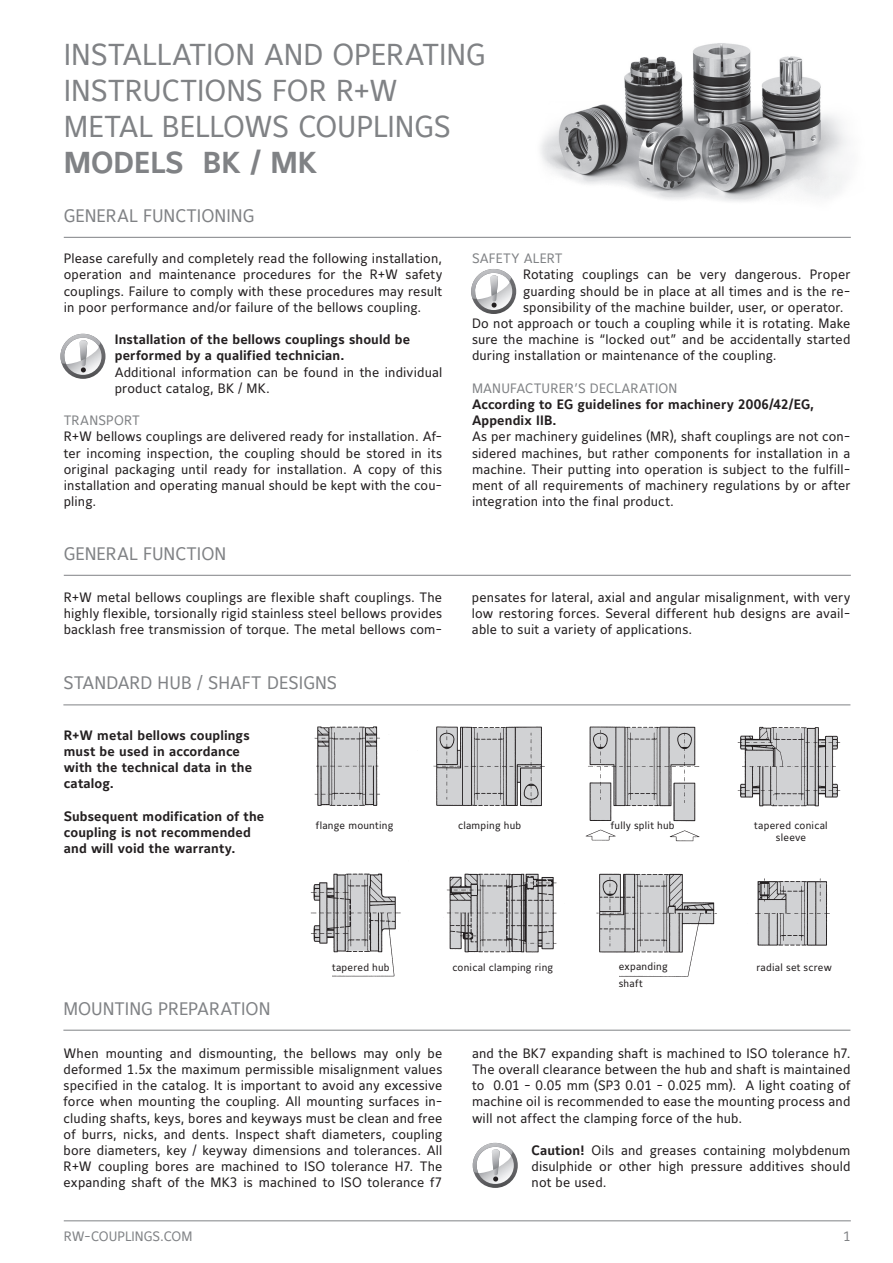
<style>
.page{position:relative;width:893px;height:1263px;background:#fff}
.page>*{position:absolute;margin:0;border:0;box-sizing:border-box;transform-origin:0 0}
.t1{font:30px/36px "Maurea Regular Tf";color:#808285}
.t2{font:30px "Maurea Bold Tf";color:#808285}
.t3{font:18px "Maurea Regular Tf";color:#808285}
.t4{font:13.5px/16.2px "Maurea Regular Tf";letter-spacing:.01em;color:#231f20;text-align:justify}
.t5{font:13.5px/16.2px "Maurea Bold Tf";letter-spacing:.01em;color:#231f20}
.t6{font:13.5px "Maurea Regular Tf";letter-spacing:.01em;color:#808285}
.t7{font:10.5px/12.6px "Maurea Regular Tf";letter-spacing:.02em;color:#231f20;text-align:center}
.s1{font-family:"Maurea Bold Tf"}
</style>
<div class="page">
<hr style="left:64px;top:1220px;width:787px;height:1px;background:#808285">
<img style="left:528px;top:43px;width:323px;height:194px">
<hr style="left:64px;top:237px;width:787px;height:1px;background:#808285">
<hr style="left:64px;top:575px;width:787px;height:1px;background:#808285">
<img style="left:310px;top:726px;width:531px;height:251px">
<hr style="left:318px;top:973px;width:14px;height:4px;background:#fff">
<div style="left:599px;top:973px;width:20px;height:5px;background:#fff"></div>
<hr style="left:63px;top:704px;width:787px;height:1px;background:#808285">
<hr style="left:63px;top:1030px;width:787px;height:1px;background:#808285">
<svg style="left:473px;top:1143px;width:45px;height:45px"></svg>
<svg style="left:477px;top:1147px;width:37px;height:37px"></svg>
<svg style="left:472px;top:1142px;width:41px;height:39px"></svg>
<svg style="left:60px;top:334px;width:45px;height:45px"></svg>
<svg style="left:64px;top:338px;width:38px;height:37px"></svg>
<svg style="left:60px;top:333px;width:40px;height:39px"></svg>
<svg style="left:471px;top:269px;width:45px;height:45px"></svg>
<svg style="left:475px;top:273px;width:37px;height:37px"></svg>
<svg style="left:471px;top:269px;width:40px;height:39px"></svg>
<h1 class="t1" style="left:64px;top:38px;width:423px">INSTALLATION AND OPERATING<br>INSTRUCTIONS FOR R+W<br>METAL BELLOWS COUPLINGS</h1>
<h1 class="t2" style="left:64px;top:146px;width:255px">MODELS BK / MK</h1>
<h2 class="t3" style="left:64px;top:205px;width:192px">GENERAL FUNCTIONING</h2>
<p class="t4" style="left:64px;top:251px;width:380px">Please carefully and completely read the following installation, operation and maintenance procedures for the R+W safety couplings. Failure to comply with these procedures may result in poor performance and/or failure of the bellows coupling.</p>
<p class="t5" style="left:115px;top:332px;width:297px">Installation of the bellows couplings should be performed by a qualified technician.</p>
<p class="t4" style="left:115px;top:365px;width:329px">Additional information can be found in the individual product catalog, BK / MK.</p>
<p class="t6" style="left:64px;top:413px;width:78px">TRANSPORT</p>
<p class="t4" style="left:64px;top:429px;width:380px">R+W bellows couplings are delivered ready for installation. Af&shy;ter incoming inspection, the coupling should be stored in its original packaging until ready for installation. A copy of this installation and operating manual should be kept with the cou&shy;pling.</p>
<p class="t6" style="left:472px;top:251px;width:92px">SAFETY ALERT</p>
<p class="t4" style="left:523px;top:267px;width:329px">Rotating couplings can be very dangerous. Proper</p>
<p class="t4" style="left:523px;top:284px;width:329px">guarding should be in place at all times and is the re-</p>
<p class="t4" style="left:523px;top:300px;width:322px">sponsibility of the machine builder, user, or operator.</p>
<p class="t4" style="left:472px;top:316px;width:380px">Do not approach or touch a coupling while it is rotating. Make</p>
<p class="t4" style="left:472px;top:332px;width:380px">sure the machine is “locked out” and be accidentally started</p>
<p class="t4" style="left:472px;top:348px;width:306px">during installation or maintenance of the coupling.</p>
<p class="t6" style="left:472px;top:381px;width:207px">MANUFACTURER’S DECLARATION</p>
<p class="t5" style="left:472px;top:397px;width:344px">According to EG guidelines for machinery 2006/42/EG,<br>Appendix IIB.</p>
<p class="t4" style="left:472px;top:429px;width:380px">As per machinery guidelines (MR), shaft couplings are not con&shy;sidered machines, but rather components for installation in a machine. Their putting into operation is subject to the fulfill&shy;ment of all requirements of machinery regulations by or after integration into the final product.</p>
<h2 class="t3" style="left:64px;top:543px;width:164px">GENERAL FUNCTION</h2>
<p class="t4" style="left:64px;top:590px;width:380px">R+W metal bellows couplings are flexible shaft couplings. The highly flexible, torsionally rigid stainless steel bellows provides backlash free transmission of torque. The metal bellows com-</p>
<p class="t4" style="left:472px;top:590px;width:380px">pensates for lateral, axial and angular misalignment, with very low restoring forces. Several different hub designs are avail&shy;able to suit a variety of applications.</p>
<h2 class="t3" style="left:63px;top:673px;width:275px">STANDARD HUB / SHAFT DESIGNS</h2>
<p class="t5" style="left:64px;top:727px;width:190px">R+W metal bellows couplings must be used in accordance with the technical data in the catalog.</p>
<p class="t5" style="left:64px;top:808px;width:202px">Subsequent modification of the coupling is not recommended and will void the warranty.</p>
<h2 class="t3" style="left:63px;top:998px;width:209px">MOUNTING PREPARATION</h2>
<p class="t7" style="left:316px;top:819px;width:79px">flange mounting</p>
<p class="t7" style="left:458px;top:819px;width:65px">clamping hub</p>
<p class="t7" style="left:611px;top:819px;width:65px">fully split hub</p>
<p class="t7" style="left:754px;top:819px;width:75px">tapered conical sleeve</p>
<p class="t7" style="left:332px;top:962px;width:59px">tapered hub</p>
<p class="t7" style="left:452px;top:962px;width:102px">conical clamping ring</p>
<p class="t7" style="left:619px;top:959px;width:51px;line-height:16.5px;text-align:left">expanding shaft</p>
<p class="t7" style="left:756px;top:962px;width:77px">radial set screw</p>
<p class="t4" style="left:64px;top:1046px;width:380px">When mounting and dismounting, the bellows may only be deformed 1.5x the maximum permissible misalignment values specified in the catalog. It is important to avoid any excessive force when mounting the coupling. All mounting surfaces in&shy;cluding shafts, keys, bores and keyways must be clean and free of burrs, nicks, and dents. Inspect shaft diameters, coupling bore diameters, key / keyway dimensions and tolerances. All R+W coupling bores are machined to ISO tolerance H7. The expanding shaft of the MK3 is machined to ISO tolerance f7</p>
<p class="t4" style="left:472px;top:1046px;width:380px">and the BK7 expanding shaft is machined to ISO tolerance h7.<br>The overall clearance between the hub and shaft is maintained to 0.01 - 0.05 mm (SP3 0.01 - 0.025 mm). A light coating of machine oil is recommended to ease the mounting process and will not affect the clamping force of the hub.</p>
<p class="t4" style="left:531px;top:1143px;width:320px"><span class="s1">Caution!</span> Oils and greases containing molybdenum disulphide or other high pressure additives should not be used.</p>
<p class="t6" style="left:64px;top:1229px;width:130px">RW-COUPLINGS.COM</p>
<p class="t6" style="left:843px;top:1229px;width:9px">1</p>
</div>
